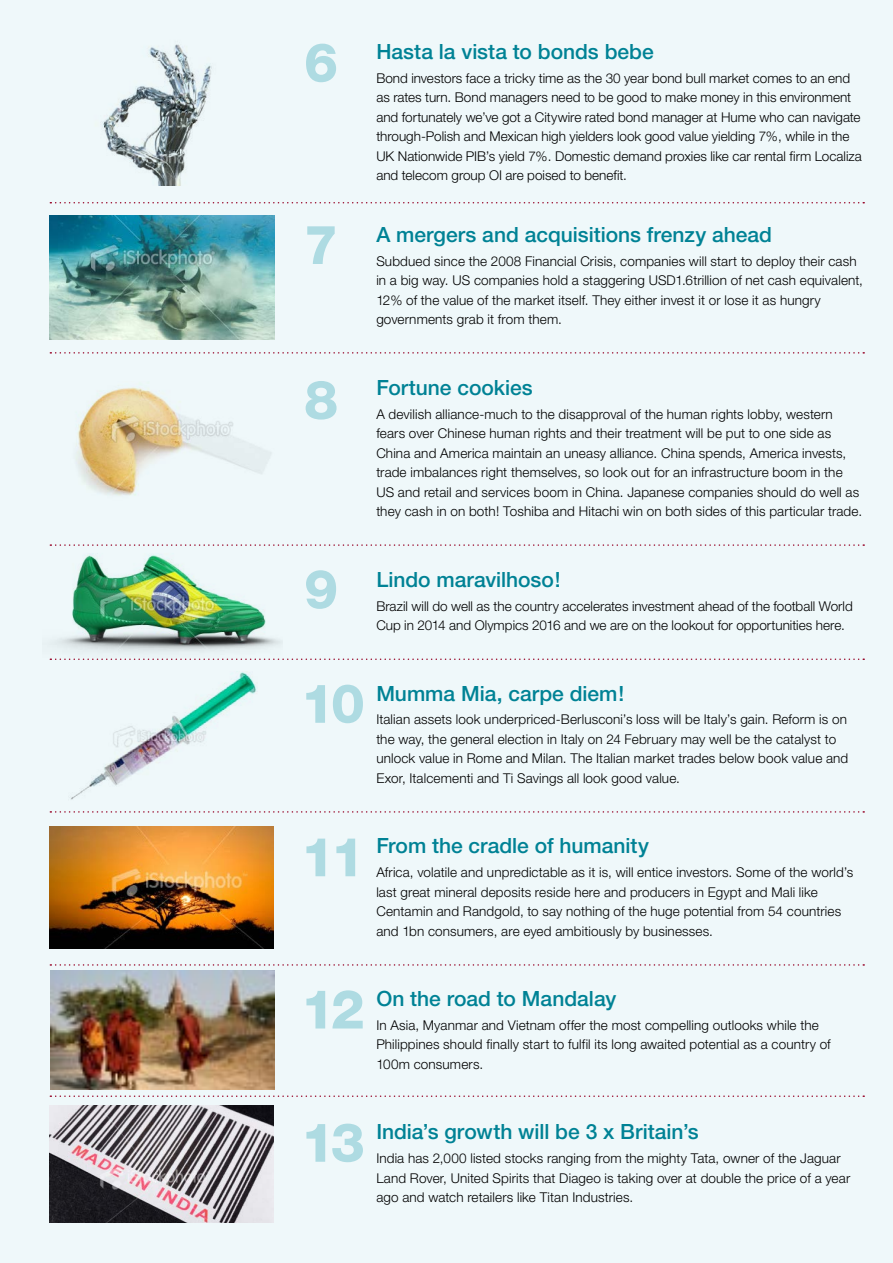
<style>
.page{position:relative;width:893px;height:1263px;background:#eff8fa}
.page>*{position:absolute;margin:0;border:0;box-sizing:border-box;transform-origin:0 0}
.t1{font:800 54px/114.3px "Helvetica Neue";letter-spacing:-.075em;color:#aedbe2}
.t2{font:500 21px "Helvetica Neue";color:#008295}
.t3{font:300 13.5px/19.5px "Helvetica Neue";letter-spacing:.01em;color:#000}
</style>
<div class="page">
<img style="left:76px;top:387px;width:195px;height:109px">
<img style="left:102px;top:44px;width:110px;height:142px">
<img style="left:50px;top:215px;width:225px;height:124px">
<img style="left:71px;top:672px;width:186px;height:128px">
<img style="left:49px;top:826px;width:224px;height:123px">
<img style="left:50px;top:970px;width:225px;height:119px">
<img style="left:49px;top:545px;width:232px;height:107px">
<svg style="left:50px;top:1095px;width:814px;height:2px"></svg>
<svg style="left:50px;top:964px;width:814px;height:2px"></svg>
<svg style="left:50px;top:811px;width:814px;height:2px"></svg>
<svg style="left:50px;top:658px;width:814px;height:2px"></svg>
<svg style="left:50px;top:544px;width:814px;height:2px"></svg>
<svg style="left:50px;top:352px;width:814px;height:2px"></svg>
<svg style="left:50px;top:202px;width:814px;height:1px"></svg>
<img style="left:49px;top:1105px;width:224px;height:117px">
<h1 class="t1" style="left:304px;top:5px;width:36px">6</h1>
<h1 class="t1" style="left:304px;top:187px;width:36px">7</h1>
<h2 class="t2" style="left:376px;top:39px;width:279px">Hasta la vista to bonds bebe</h2>
<p class="t3" style="left:376px;top:68px;width:487px">Bond investors face a tricky time as the 30 year bond bull market comes to an end as rates turn. Bond managers need to be good to make money in this environment and fortunately we’ve got a Citywire rated bond manager at Hume who can navigate through-Polish and Mexican high yielders look good value yielding 7%, while in the UK Nationwide PIB’s yield 7%. Domestic demand proxies like car rental firm Localiza and telecom group OI are poised to benefit.</p>
<h2 class="t2" style="left:376px;top:222px;width:397px">A mergers and acquisitions frenzy ahead</h2>
<p class="t3" style="left:376px;top:251px;width:488px">Subdued since the 2008 Financial Crisis, companies will start to deploy their cash in a big way. US companies hold a staggering USD1.6trillion of net cash equivalent, 12% of the value of the market itself. They either invest it or lose it as hungry governments grab it from them.</p>
<h1 class="t1" style="left:304px;top:343px;width:36px">8</h1>
<h2 class="t2" style="left:376px;top:375px;width:158px">Fortune cookies</h2>
<p class="t3" style="left:376px;top:404px;width:487px">A devilish alliance-much to the disapproval of the human rights lobby, western fears over Chinese human rights and their treatment will be put to one side as China and America maintain an uneasy alliance. China spends, America invests, trade imbalances right themselves, so look out for an infrastructure boom in the US and retail and services boom in China. Japanese companies should do well as they cash in on both! Toshiba and Hitachi win on both sides of this particular trade.</p>
<h1 class="t1" style="left:301px;top:532px;width:66px">9<br>10</h1>
<h2 class="t2" style="left:376px;top:567px;width:186px">Lindo maravilhoso!</h2>
<p class="t3" style="left:376px;top:596px;width:478px">Brazil will do well as the country accelerates investment ahead of the football World<br>Cup in 2014 and Olympics 2016 and we are on the lookout for opportunities here.</p>
<h2 class="t2" style="left:376px;top:680px;width:249px">Mumma Mia, carpe diem!</h2>
<p class="t3" style="left:376px;top:709px;width:474px">Italian assets look underpriced-Berlusconi’s loss will be Italy’s gain. Reform is on the way, the general election in Italy on 24 February may well be the catalyst to unlock value in Rome and Milan. The Italian market trades below book value and Exor, Italcementi and Ti Savings all look good value.</p>
<h1 class="t1" style="left:301px;top:800px;width:65px">11</h1>
<h2 class="t2" style="left:376px;top:833px;width:274px">From the cradle of humanity</h2>
<p class="t3" style="left:376px;top:862px;width:478px">Africa, volatile and unpredictable as it is, will entice investors. Some of the world’s last great mineral deposits reside here and producers in Egypt and Mali like Centamin and Randgold, to say nothing of the huge potential from 54 countries and 1bn consumers, are eyed ambitiously by businesses.</p>
<h1 class="t1" style="left:301px;top:952px;width:65px">12</h1>
<h2 class="t2" style="left:376px;top:986px;width:241px">On the road to Mandalay</h2>
<p class="t3" style="left:376px;top:1015px;width:456px">In Asia, Myanmar and Vietnam offer the most compelling outlooks while the<br>Philippines should finally start to fulfil its long awaited potential as a country of<br>100m consumers.</p>
<h1 class="t1" style="left:301px;top:1085px;width:65px">13</h1>
<h2 class="t2" style="left:376px;top:1119px;width:324px">India’s growth will be 3 x Britain’s</h2>
<p class="t3" style="left:376px;top:1148px;width:475px">India has 2,000 listed stocks ranging from the mighty Tata, owner of the Jaguar<br>Land Rover, United Spirits that Diageo is taking over at double the price of a year ago and watch retailers like Titan Industries.</p>
</div>
